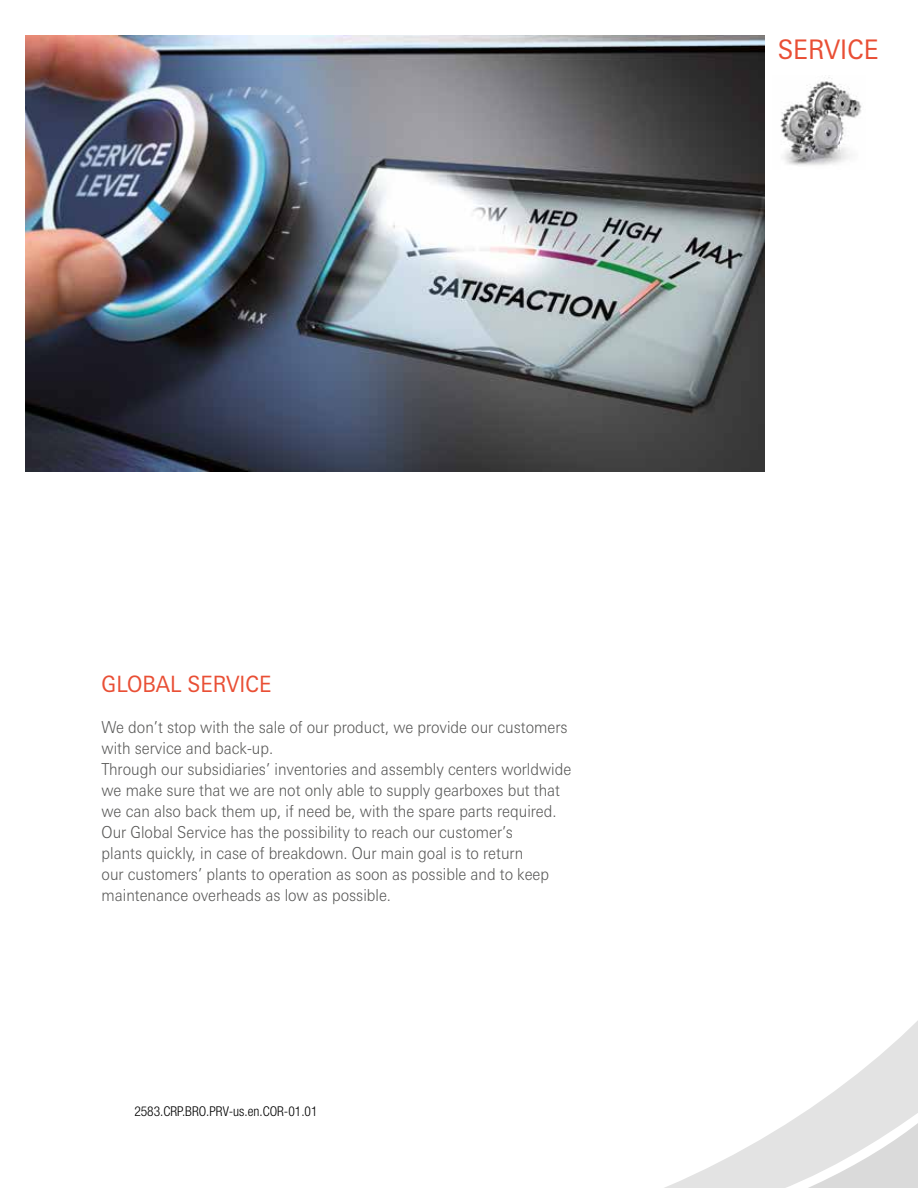
<style>
.page{position:relative;width:918px;height:1188px;background:#fff}
.page>*{position:absolute;margin:0;border:0;box-sizing:border-box;transform-origin:0 0}
.t1{font:27px "Univers Next W1 G";color:#e94f35;scale:.9 1}
.t2{font:22.5px "Univers Next W1 G";color:#e94f35;scale:.9 1}
.t3{font:300 16.5px/21px "Univers Next W1 G";color:#575756;scale:.9 1}
.t4{font:300 condensed 13.5px "Helvetica Neue LT Std";color:#000}
</style>
<div class="page">
<svg style="left:664px;top:1021px;width:254px;height:167px"></svg>
<svg style="left:672px;top:1112px;width:246px;height:76px"></svg>
<img style="left:25px;top:35px;width:740px;height:436px">
<img style="left:780px;top:77px;width:82px;height:89px">
<h1 class="t1" style="left:778px;top:33px;width:113px">SERVICE</h1>
<h2 class="t2" style="left:102px;top:671px;width:190px">GLOBAL SERVICE</h2>
<p class="t3" style="left:102px;top:716px;width:523px">We don’t stop with the sale of our product, we provide our customers with service and back-up.<br>Through our subsidiaries’ inventories and assembly centers worldwide we make sure that we are not only able to supply gearboxes but that we can also back them up, if need be, with the spare parts required.<br>Our Global Service has the possibility to reach our customer’s<br>plants quickly, in case of breakdown. Our main goal is to return<br>our customers’ plants to operation as soon as possible and to keep maintenance overheads as low as possible.</p>
<p class="t4" style="left:134px;top:1103px;width:185px">2583.CRP.BRO.PRV-us.en.COR-01.01</p>
</div>
